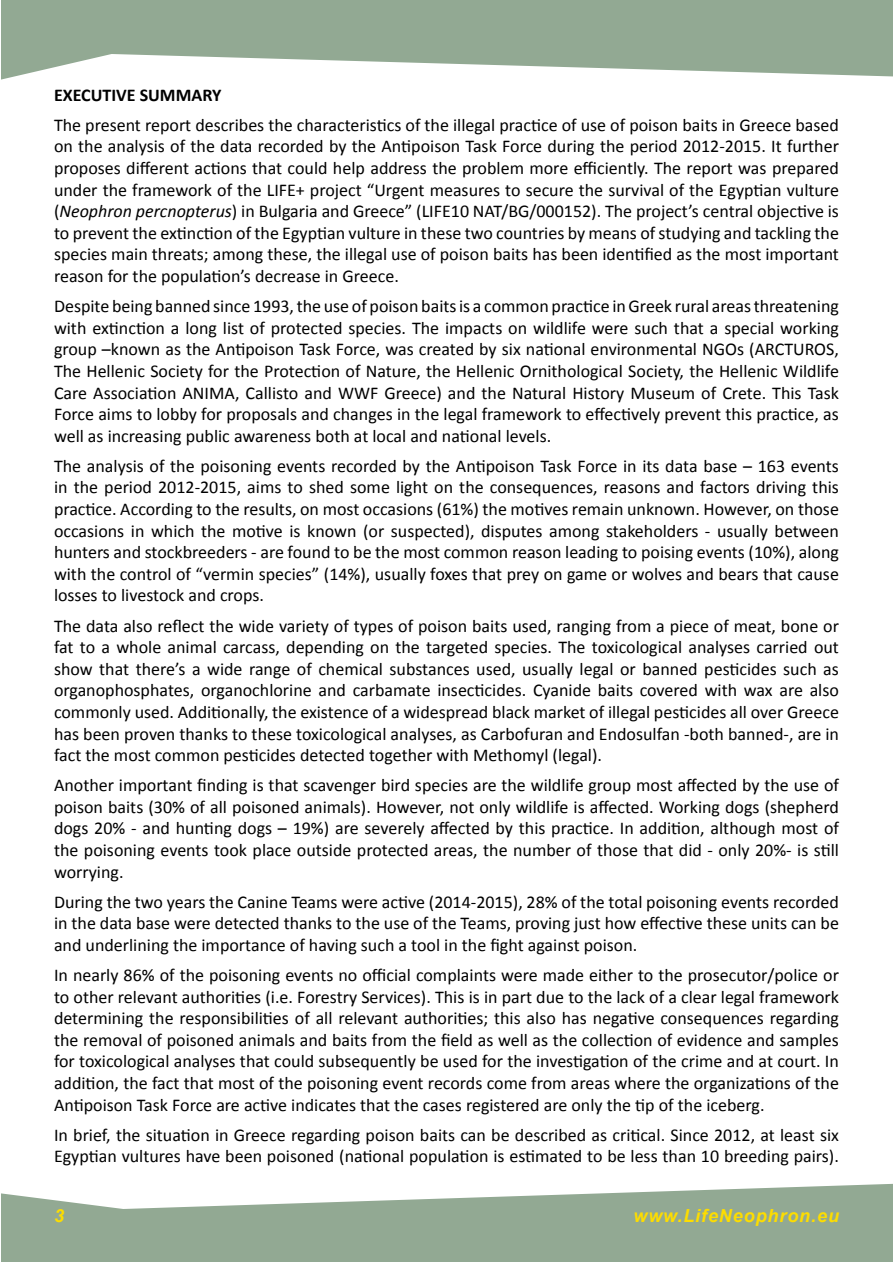
<style>
.page{position:relative;width:893px;height:1263px;background:#fff}
.page>*{position:absolute;margin:0;border:0;box-sizing:border-box;transform-origin:0 0}
.t1{font:18px/21.6px "Calibri";color:#000;text-align:justify}
.t2{font:italic 700 18px "Arial";letter-spacing:.05em;color:#fddd00}
.t3{font:700 18px "Calibri";color:#000}
.s1{font-style:italic}
</style>
<div class="page">
<div style="left:1px;top:1px;width:891px;height:1261px;background:#92a993"></div>
<div style="left:1px;top:54px;width:892px;height:1155px;background:#fff"></div>
<p class="t3" style="left:54px;top:84px;width:169px">EXECUTIVE SUMMARY</p>
<p class="t1" style="left:54px;top:113px;width:786px">The present report describes the characteristics of the illegal practice of use of poison baits in Greece based on the analysis of the data recorded by the Antipoison Task Force during the period 2012-2015. It further proposes different actions that could help address the problem more efficiently. The report was prepared under the framework of the LIFE+ project “Urgent measures to secure the survival of the Egyptian vulture (<span class="s1">Neophron percnopterus</span>) in Bulgaria and Greece” (LIFE10 NAT/BG/000152). The project’s central objective is to prevent the extinction of the Egyptian vulture in these two countries by means of studying and tackling the species main threats; among these, the illegal use of poison baits has been identified as the most important reason for the population’s decrease in Greece.</p>
<p class="t1" style="left:54px;top:294px;width:786px">Despite being banned since 1993, the use of poison baits is a common practice in Greek rural areas threatening with extinction a long list of protected species. The impacts on wildlife were such that a special working group –known as the Antipoison Task Force, was created by six national environmental NGOs (ARCTUROS, The Hellenic Society for the Protection of Nature, the Hellenic Ornithological Society, the Hellenic Wildlife Care Association ANIMA, Callisto and WWF Greece) and the Natural History Museum of Crete. This Task Force aims to lobby for proposals and changes in the legal framework to effectively prevent this practice, as well as increasing public awareness both at local and national levels.</p>
<p class="t1" style="left:54px;top:454px;width:786px">The analysis of the poisoning events recorded by the Antipoison Task Force in its data base – 163 events in the period 2012-2015, aims to shed some light on the consequences, reasons and factors driving this practice. According to the results, on most occasions (61%) the motives remain unknown. However, on those occasions in which the motive is known (or suspected), disputes among stakeholders - usually between hunters and stockbreeders - are found to be the most common reason leading to poising events (10%), along with the control of “vermin species” (14%), usually foxes that prey on game or wolves and bears that cause losses to livestock and crops.</p>
<p class="t1" style="left:54px;top:614px;width:786px">The data also reflect the wide variety of types of poison baits used, ranging from a piece of meat, bone or fat to a whole animal carcass, depending on the targeted species. The toxicological analyses carried out show that there’s a wide range of chemical substances used, usually legal or banned pesticides such as organophosphates, organochlorine and carbamate insecticides. Cyanide baits covered with wax are also commonly used. Additionally, the existence of a widespread black market of illegal pesticides all over Greece has been proven thanks to these toxicological analyses, as Carbofuran and Endosulfan -both banned-, are in fact the most common pesticides detected together with Methomyl (legal).</p>
<p class="t1" style="left:54px;top:774px;width:786px">Another important finding is that scavenger bird species are the wildlife group most affected by the use of poison baits (30% of all poisoned animals). However, not only wildlife is affected. Working dogs (shepherd dogs 20% - and hunting dogs – 19%) are severely affected by this practice. In addition, although most of the poisoning events took place outside protected areas, the number of those that did - only 20%- is still worrying.</p>
<p class="t1" style="left:54px;top:890px;width:786px">During the two years the Canine Teams were active (2014-2015), 28% of the total poisoning events recorded in the data base were detected thanks to the use of the Teams, proving just how effective these units can be and underlining the importance of having such a tool in the fight against poison.</p>
<p class="t1" style="left:54px;top:963px;width:786px">In nearly 86% of the poisoning events no official complaints were made either to the prosecutor/police or to other relevant authorities (i.e. Forestry Services). This is in part due to the lack of a clear legal framework determining the responsibilities of all relevant authorities; this also has negative consequences regarding the removal of poisoned animals and baits from the field as well as the collection of evidence and samples for toxicological analyses that could subsequently be used for the investigation of the crime and at court. In addition, the fact that most of the poisoning event records come from areas where the organizations of the Antipoison Task Force are active indicates that the cases registered are only the tip of the iceberg.</p>
<p class="t1" style="left:54px;top:1123px;width:786px">In brief, the situation in Greece regarding poison baits can be described as critical. Since 2012, at least six<br>Egyptian vultures have been poisoned (national population is estimated to be less than 10 breeding pairs).</p>
<p class="t2" style="left:54px;top:1204px;width:12px">3</p>
<p class="t2" style="left:633px;top:1204px;width:207px">www.LifeNeophron.eu</p>
</div>
